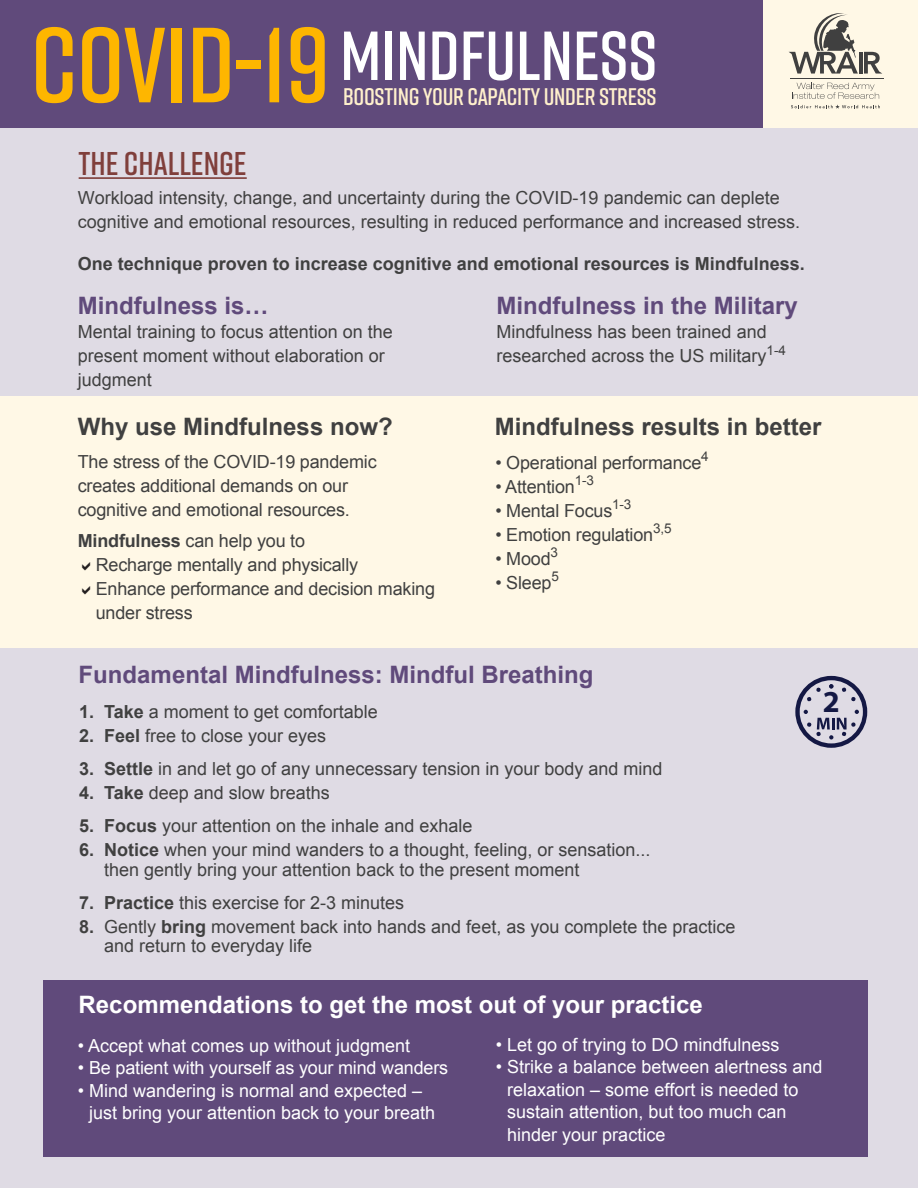
<style>
.page{position:relative;width:918px;height:1188px;background:#fff}
.page>*{position:absolute;margin:0;border:0;box-sizing:border-box;transform-origin:0 0}
.t1{font:600 106.5px "Rift";letter-spacing:-.01em;color:#feb600}
.t2{font:600 69.15px "Rift";color:#fff}
.t3{font:600 32.85px "Rift";color:#803f3b}
.t4{font:700 30.6px "Myriad Pro";color:#141844}
.t5{font:700 24px "Arial";color:#604a7b}
.t6{font:700 24px "Arial";color:#404040}
.t7{font:700 24px "Arial";color:#fff}
.t8{font:600 24px "Rift";letter-spacing:-.01em;color:#fff0cc}
.t9{font:18px/24px "Arial";color:#404040}
.t10{font:18px/22.5px "Arial";color:#fff}
.t11{font:700 18px "Arial";color:#404040}
.s1{font-weight:700}
</style>
<div class="page">
<div style="left:0;top:345px;width:918px;height:334px;background:#fff8e6"></div>
<div style="left:0;top:648px;width:918px;height:540px;background:#dfdbe4"></div>
<div style="left:0;top:116px;width:918px;height:279px;background:#dfdbe4"></div>
<div style="left:0;top:0;width:918px;height:127px;background:#604a7b"></div>
<div style="left:764px;top:0;width:154px;height:127px;background:#fff8e6"></div>
<svg style="left:791px;top:83px;width:89px;height:26px"></svg>
<svg style="left:789px;top:13px;width:69px;height:61px"></svg>
<hr style="left:859px;top:52px;width:4px;height:22px;background:#404040">
<svg style="left:864px;top:52px;width:18px;height:22px"></svg>
<hr style="left:790px;top:79px;width:94px;height:1px;background:#404040">
<hr style="left:79px;top:177px;width:168px;height:2px;background:#803f3b">
<div style="left:43px;top:980px;width:824px;height:177px;background:#604a7b"></div>
<svg style="left:795px;top:676px;width:72px;height:72px"></svg>
<p class="t1" style="left:31px;top:-11px;width:301px">COVID-19</p>
<p class="t3" style="left:79px;top:140px;width:170px">THE CHALLENGE</p>
<p class="t2" style="left:340px;top:7px;width:319px">MINDFULNESS</p>
<p class="t8" style="left:343px;top:79px;width:315px">BOOSTING YOUR CAPACITY UNDER STRESS</p>
<p class="t9" style="left:78px;top:185px;width:724px">Workload intensity, change, and uncertainty during the COVID-19 pandemic can deplete cognitive and emotional resources, resulting in reduced performance and increased stress.</p>
<p class="t11" style="left:78px;top:251px;width:729px">One technique proven to increase cognitive and emotional resources is Mindfulness.</p>
<p class="t5" style="left:78px;top:290px;width:192px">Mindfulness is…</p>
<p class="t9" style="left:78px;top:320px;width:317px">Mental training to focus attention on the present moment without elaboration or judgment</p>
<p class="t6" style="left:78px;top:411px;width:316px">Why use Mindfulness now?</p>
<p class="t9" style="left:78px;top:449px;width:300px">The stress of the COVID-19 pandemic creates additional demands on our cognitive and emotional resources.</p>
<p class="t9" style="left:78px;top:529px;width:229px"><span class="s1">Mindfulness</span> can help you to</p>
<p class="t9" style="left:96px;top:553px;width:264px">Recharge mentally and physically</p>
<p class="t9" style="left:96px;top:577px;width:341px">Enhance performance and decision making under stress</p>
<p class="t5" style="left:497px;top:290px;width:303px">Mindfulness in the Military</p>
<p class="t9" style="left:497px;top:320px;width:291px">Mindfulness has been trained and researched across the US military<sup>1-4</sup></p>
<p class="t6" style="left:495px;top:411px;width:328px">Mindfulness results in better</p>
<p class="t9" style="left:495px;top:451px;width:215px">• Operational performance<sup>4</sup></p>
<p class="t9" style="left:495px;top:475px;width:100px">• Attention<sup>1-3</sup></p>
<p class="t9" style="left:495px;top:499px;width:138px">• Mental Focus<sup>1-3</sup></p>
<p class="t9" style="left:495px;top:523px;width:178px">• Emotion regulation<sup>3,5</sup></p>
<p class="t9" style="left:495px;top:547px;width:64px">• Mood<sup>3</sup></p>
<p class="t9" style="left:495px;top:571px;width:65px">• Sleep<sup>5</sup></p>
<p class="t5" style="left:79px;top:658px;width:516px">Fundamental Mindfulness: Mindful Breathing</p>
<p class="t9" style="left:79px;top:700px;width:300px"><span class="s1">1. Take</span> a moment to get comfortable</p>
<p class="t9" style="left:79px;top:724px;width:249px"><span class="s1">2. Feel</span> free to close your eyes</p>
<p class="t9" style="left:79px;top:757px;width:585px"><span class="s1">3. Settle</span> in and let go of any unnecessary tension in your body and mind</p>
<p class="t9" style="left:79px;top:781px;width:252px"><span class="s1">4. Take</span> deep and slow breaths</p>
<p class="t9" style="left:79px;top:814px;width:395px"><span class="s1">5. Focus</span> your attention on the inhale and exhale</p>
<p class="t9" style="left:104px;top:841px;width:548px;line-height:19.5px;text-indent:-25px"><span class="s1">6. Notice</span> when your mind wanders to a thought, feeling, or sensation... then gently bring your attention back to the present moment</p>
<p class="t9" style="left:79px;top:891px;width:327px"><span class="s1">7. Practice</span> this exercise for 2-3 minutes</p>
<p class="t9" style="left:104px;top:917px;width:633px;line-height:19.5px;text-indent:-25px"><span class="s1">8.</span> Gently <span class="s1">bring</span> movement back into hands and feet, as you complete the practice and return to everyday life</p>
<p class="t4" style="left:823px;top:682px;width:18px">2</p>
<p class="t7" style="left:79px;top:988px;width:626px">Recommendations to get the most out of your practice</p>
<p class="t10" style="left:78px;top:1034px;width:334px">• Accept what comes up without judgment</p>
<p class="t10" style="left:78px;top:1057px;width:372px">• Be patient with yourself as your mind wanders</p>
<p class="t10" style="left:89px;top:1079px;width:348px;text-indent:-11px">• Mind wandering is normal and expected – just bring your attention back to your breath</p>
<p class="t10" style="left:496px;top:1033px;width:285px">• Let go of trying to DO mindfulness</p>
<p class="t10" style="left:507px;top:1056px;width:317px;text-indent:-11px">• Strike a balance between alertness and relaxation – some effort is needed to sustain attention, but too much can hinder your practice</p>
</div>
